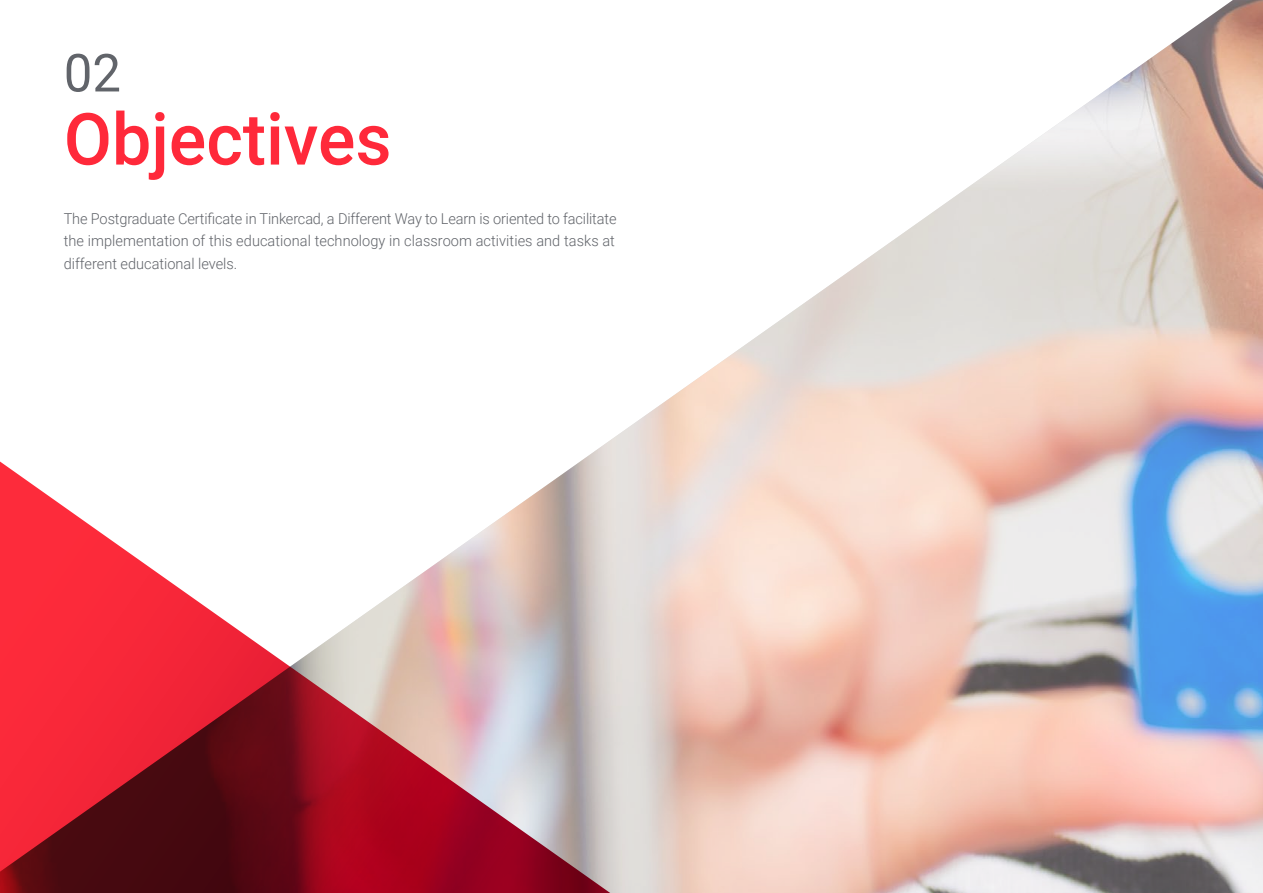
<style>
.page{position:relative;width:1263px;height:893px;background:#fff}
.page>*{position:absolute;margin:0;border:0;box-sizing:border-box;transform-origin:0 0}
.t1{font:500 72px "Roboto";color:#ff293a}
.t2{font:52.5px "Roboto";color:#61646a}
.t3{font:300 15px/22.5px "Roboto";color:#61646a;text-align:justify}
</style>
<div class="page">
<img style="left:602px;top:0;width:661px;height:893px">
<svg style="left:0;top:446px;width:640px;height:447px"></svg>
<h2 class="t2" style="left:64px;top:36px;width:59px">02</h2>
<h1 class="t1" style="left:64px;top:89px;width:329px">Objectives</h1>
<p class="t3" style="left:64px;top:207px;width:554px">The Postgraduate Certificate in Tinkercad, a Different Way to Learn is oriented to facilitate the implementation of this educational technology in classroom activities and tasks at different educational levels.</p>
</div>
